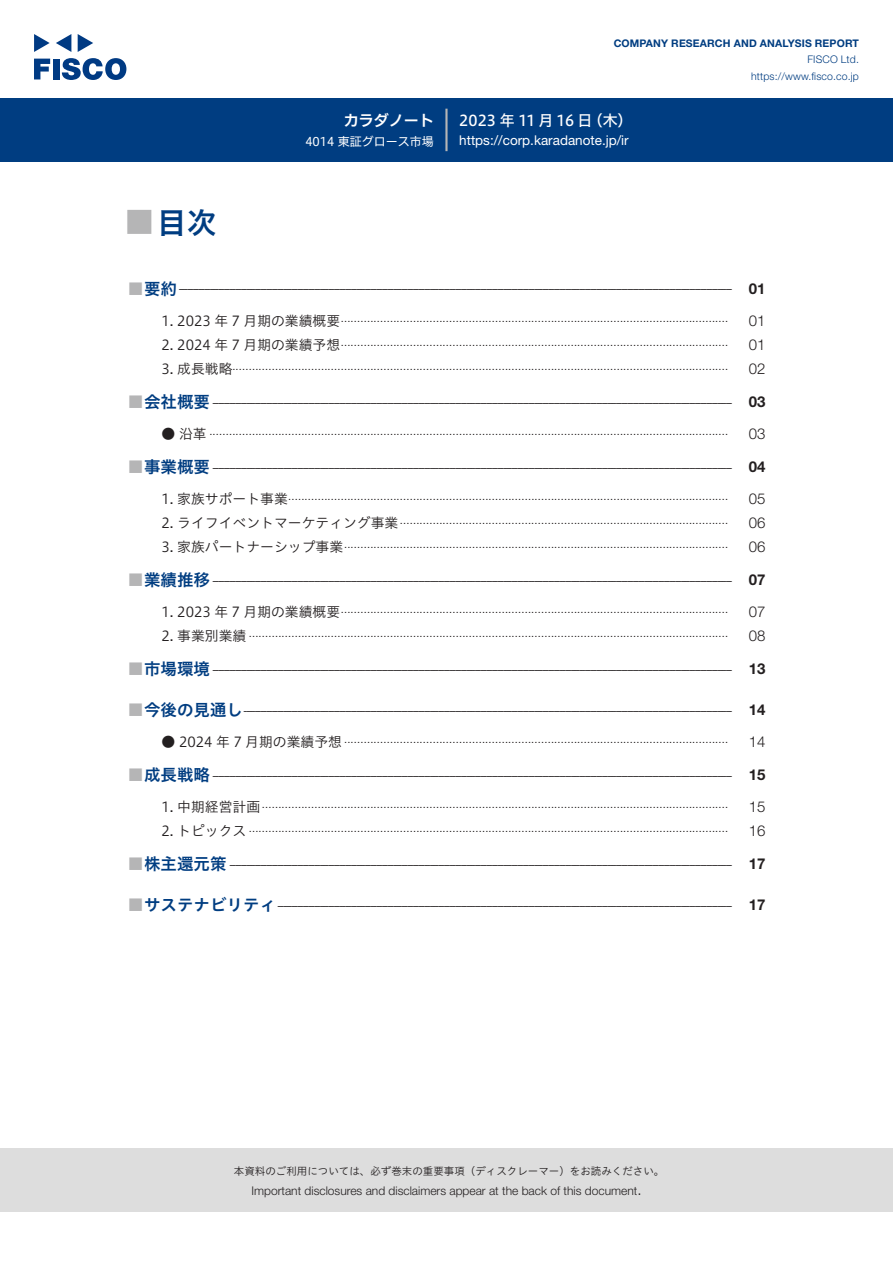
<style>
.page{position:relative;width:893px;height:1263px;background:#fff}
.page>*{position:absolute;margin:0;border:0;box-sizing:border-box;transform-origin:0 0}
.t1{font:30px "Hiragino UD Sans Std N W6";color:#003d81}
.t2{font:24px "Hiragino UD Sans Std W6";color:#b5b5b6}
.t3{font:16.5px "Hiragino UD Sans Std W6";color:#003d81}
.t4{font:300 15px "Helvetica Neue LT Std";color:#231f20}
.t5{font:700 15px "Helvetica Neue LT Std";color:#231f20}
.t6{font:15px "Hiragino UD Sans F Std N W5";letter-spacing:.005em;color:#fff}
.t7{font:15px "Hiragino UD Sans F Std N W6";color:#fff}
.t8{font:13.8px "Hiragino UD Sans Std W3";color:#231f20}
.t9{font:13.5px "Helvetica Neue LT Std";color:#fff}
.t10{font:12px "Hiragino UD Sans Std W3";color:#231f20}
.t11{font:300 12px "Helvetica Neue LT Std";color:#231f20}
.t12{font:12px "Hiragino UD Sans F Std N W4";color:#fff}
.t13{font:10.5px "Hiragino UD Sans Std W3";color:#231f20}
.t14{font:700 10.5px "Helvetica Neue LT Std";letter-spacing:.015em;color:#003d81}
.t15{font:300 10.5px/16.5px "Helvetica Neue LT Std";letter-spacing:.015em;color:#003d81;text-align:right}
.t16{font:9px "Hiragino UD Sans Std W3";color:#231f20}
.s1{color:#b5b5b6}
</style>
<div class="page">
<div style="left:0;top:1148px;width:893px;height:64px;background:#ddd"></div>
<svg style="left:34px;top:59px;width:16px;height:20px"></svg>
<div style="left:53px;top:59px;width:6px;height:20px;background:#003a83"></div>
<svg style="left:62px;top:58px;width:64px;height:22px"></svg>
<svg style="left:34px;top:34px;width:16px;height:18px"></svg>
<svg style="left:78px;top:34px;width:15px;height:18px"></svg>
<svg style="left:56px;top:34px;width:15px;height:18px"></svg>
<div style="left:0;top:98px;width:893px;height:64px;background:#003d81"></div>
<hr style="left:445px;top:109px;width:3px;height:42px;background:#b5b5b6">
<h2 class="t2" style="left:128px;top:204px;width:25px">█</h2>
<h1 class="t1" style="left:157px;top:199px;width:61px">目次</h1>
<p class="t7" style="left:344px;top:109px;width:92px">カラダノート</p>
<p class="t12" style="left:305px;top:132px;width:130px">4014 東証グロース市場</p>
<p class="t14" style="left:614px;top:37px;width:247px">COMPANY RESEARCH AND ANALYSIS REPORT</p>
<p class="t15" style="left:751px;top:51px;width:109px">FISCO Ltd. https://www.fisco.co j p.</p>
<p class="t6" style="left:588px;top:109px;width:46px">（木(</p>
<p class="t6" style="left:459px;top:109px;width:135px">2023 年 11 月 16 日</p>
<p class="t9" style="left:459px;top:132px;width:171px">https://corp.karadanote j p. i r/</p>
<h3 class="t3" style="left:128px;top:276px;width:51px"><span class="s1">■</span>要約</h3>
<p class="t10" style="left:177px;top:280px;width:557px">-----------------------------------------------------------------------------------------------------------------------------------------------------------------------------------------------------</p>
<p class="t8" style="left:162px;top:310px;width:180px">1. 2023 年 7 月期の業績概要</p>
<p class="t16" style="left:341px;top:312px;width:388px">......................................................................................................................</p>
<p class="t8" style="left:162px;top:334px;width:180px">2. 2024 年 7 月期の業績予想</p>
<p class="t16" style="left:341px;top:336px;width:388px">......................................................................................................................</p>
<p class="t8" style="left:162px;top:358px;width:73px">3. 成長戦略</p>
<p class="t16" style="left:233px;top:360px;width:497px">.......................................................................................................................................................</p>
<h3 class="t3" style="left:128px;top:389px;width:84px"><span class="s1">■</span>会社概要</h3>
<p class="t10" style="left:210px;top:393px;width:524px">-----------------------------------------------------------------------------------------------------------------------------------------------------------------------------------------</p>
<p class="t8" style="left:162px;top:423px;width:47px">● 沿革</p>
<p class="t16" style="left:210px;top:425px;width:520px">..............................................................................................................................................................</p>
<h3 class="t3" style="left:128px;top:454px;width:84px"><span class="s1">■</span>事業概要</h3>
<p class="t10" style="left:210px;top:458px;width:524px">-----------------------------------------------------------------------------------------------------------------------------------------------------------------------------------------</p>
<p class="t8" style="left:162px;top:488px;width:128px">1. 家族サポート事業</p>
<p class="t16" style="left:289px;top:490px;width:441px">......................................................................................................................................</p>
<p class="t8" style="left:162px;top:512px;width:238px">2. ライフイベントマーケティング事業</p>
<p class="t16" style="left:400px;top:514px;width:329px">....................................................................................................</p>
<p class="t8" style="left:162px;top:536px;width:183px">3. 家族パートナーシップ事業</p>
<p class="t16" style="left:344px;top:538px;width:385px">.....................................................................................................................</p>
<h3 class="t3" style="left:128px;top:567px;width:84px"><span class="s1">■</span>業績推移</h3>
<p class="t10" style="left:210px;top:571px;width:524px">-----------------------------------------------------------------------------------------------------------------------------------------------------------------------------------------</p>
<p class="t8" style="left:162px;top:601px;width:180px">1. 2023 年 7 月期の業績概要</p>
<p class="t16" style="left:341px;top:603px;width:388px">......................................................................................................................</p>
<p class="t8" style="left:162px;top:625px;width:86px">2. 事業別業績</p>
<p class="t16" style="left:249px;top:627px;width:480px">..................................................................................................................................................</p>
<h3 class="t3" style="left:128px;top:656px;width:84px"><span class="s1">■</span>市場環境</h3>
<p class="t10" style="left:210px;top:660px;width:524px">-----------------------------------------------------------------------------------------------------------------------------------------------------------------------------------------</p>
<h3 class="t3" style="left:128px;top:697px;width:117px"><span class="s1">■</span>今後の見通し</h3>
<p class="t10" style="left:243px;top:701px;width:491px">------------------------------------------------------------------------------------------------------------------------------------------------------------------------------</p>
<p class="t8" style="left:162px;top:731px;width:182px">● 2024 年 7 月期の業績予想</p>
<p class="t16" style="left:344px;top:733px;width:385px">.....................................................................................................................</p>
<h3 class="t3" style="left:128px;top:762px;width:84px"><span class="s1">■</span>成長戦略</h3>
<p class="t10" style="left:210px;top:766px;width:524px">-----------------------------------------------------------------------------------------------------------------------------------------------------------------------------------------</p>
<p class="t8" style="left:162px;top:796px;width:100px">1. 中期経営計画</p>
<p class="t16" style="left:262px;top:798px;width:467px">..............................................................................................................................................</p>
<p class="t8" style="left:162px;top:820px;width:86px">2. トピックス</p>
<p class="t16" style="left:249px;top:822px;width:480px">..................................................................................................................................................</p>
<h3 class="t3" style="left:128px;top:851px;width:101px"><span class="s1">■</span>株主還元策</h3>
<p class="t10" style="left:227px;top:855px;width:508px">-----------------------------------------------------------------------------------------------------------------------------------------------------------------------------------</p>
<h3 class="t3" style="left:128px;top:892px;width:150px"><span class="s1">■</span>サステナビリティ</h3>
<p class="t10" style="left:276px;top:896px;width:458px">------------------------------------------------------------------------------------------------------------------------------------------------------------------</p>
<p class="t5" style="left:749px;top:279px;width:18px">01</p>
<p class="t4" style="left:749px;top:311px;width:18px">01</p>
<p class="t4" style="left:749px;top:335px;width:18px">01</p>
<p class="t4" style="left:749px;top:359px;width:18px">02</p>
<p class="t5" style="left:749px;top:392px;width:18px">03</p>
<p class="t4" style="left:749px;top:424px;width:18px">03</p>
<p class="t5" style="left:749px;top:457px;width:18px">04</p>
<p class="t4" style="left:749px;top:489px;width:18px">05</p>
<p class="t4" style="left:749px;top:513px;width:18px">06</p>
<p class="t4" style="left:749px;top:537px;width:18px">06</p>
<p class="t5" style="left:749px;top:570px;width:18px">07</p>
<p class="t4" style="left:749px;top:602px;width:18px">07</p>
<p class="t4" style="left:749px;top:626px;width:18px">08</p>
<p class="t5" style="left:749px;top:659px;width:18px">13</p>
<p class="t5" style="left:749px;top:700px;width:18px">14</p>
<p class="t4" style="left:749px;top:732px;width:18px">14</p>
<p class="t5" style="left:749px;top:765px;width:18px">15</p>
<p class="t4" style="left:749px;top:797px;width:18px">15</p>
<p class="t4" style="left:749px;top:821px;width:18px">16</p>
<p class="t5" style="left:749px;top:854px;width:18px">17</p>
<p class="t5" style="left:749px;top:895px;width:18px">17</p>
<p class="t13" style="left:234px;top:1163px;width:432px">本資料のご利用については、必ず巻末の重要事項（ディスクレーマー）をお読みください。</p>
<p class="t4" style="left:637px;top:1180px;width:6px">.</p>
<p class="t11" style="left:251px;top:1183px;width:387px">Important disclosures and disclaimers appear at the back of this document</p>
</div>
